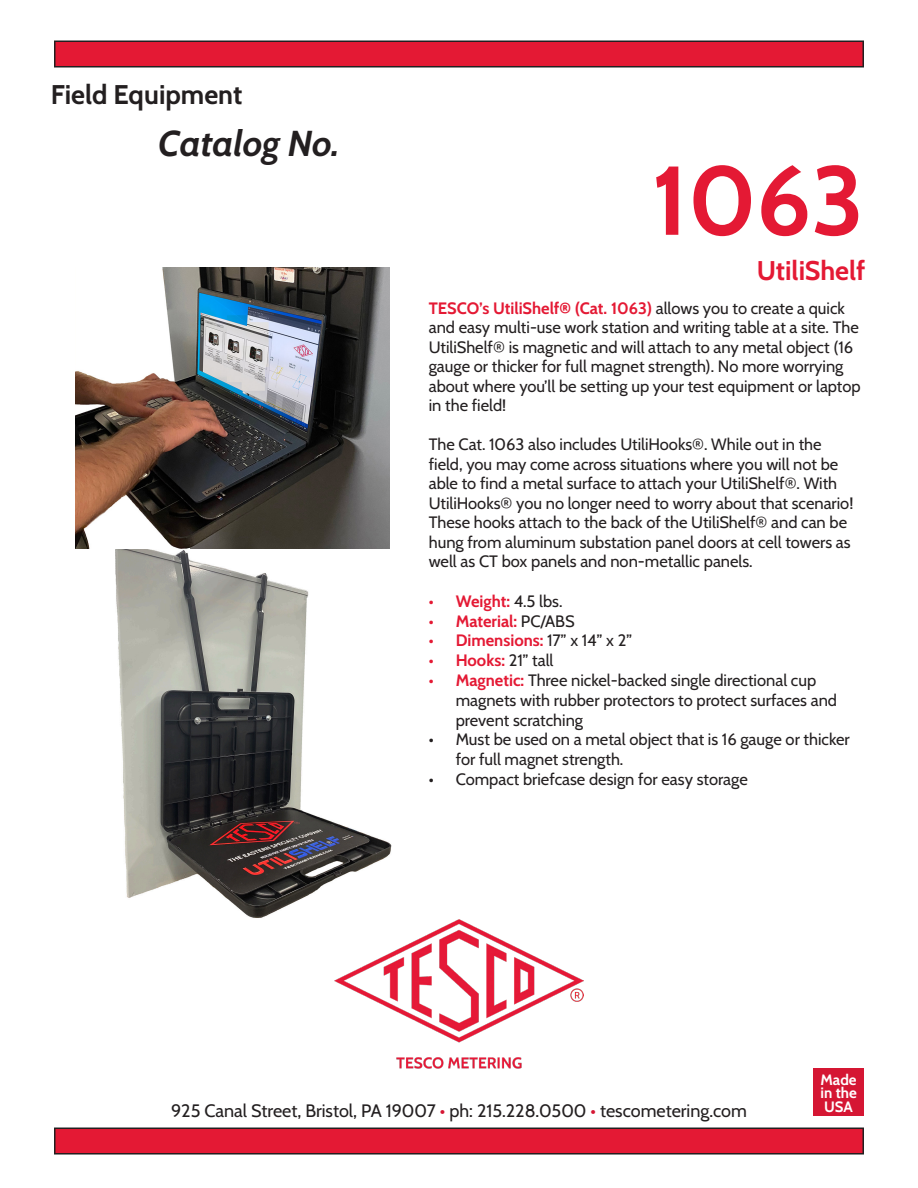
<style>
.page{position:relative;width:918px;height:1188px;background:#fff}
.page>*{position:absolute;margin:0;border:0;box-sizing:border-box;transform-origin:0 0}
.t1{font:700 97.5px "Cabin";color:#e41934}
.t2{font:italic 36px "Cabin";letter-spacing:-.005em;color:#231f20}
.t3{font:700 27px "Cabin";color:#231f20}
.t4{font:700 27px "Cabin";color:#e41934}
.t5{font:18px "Cabin";color:#231f20}
.t6{font:16.5px/19.5px "Cabin";color:#231f20}
.t7{font:700 16.5px "Cabin";color:#e41934}
.t8{font:700 15px "Cabin";color:#fff}
.s1{font-weight:700;color:#e41934}
.s2{font-weight:400;color:#231f20}
.s3{color:#d51633}
</style>
<div class="page">
<div style="left:55px;top:1128px;width:808px;height:26px;background:#e41934"></div>
<div style="left:54px;top:1128px;width:810px;height:27px;border:2px solid #231f20"></div>
<div style="left:55px;top:41px;width:808px;height:26px;background:#e41934"></div>
<div style="left:54px;top:40px;width:810px;height:28px;border:2px solid #231f20"></div>
<img style="left:334px;top:920px;width:250px;height:149px">
<div style="left:813px;top:1069px;width:51px;height:47px;background:#d51633"></div>
<img style="left:76px;top:268px;width:314px;height:280px">
<img style="left:115px;top:549px;width:282px;height:378px">
<p class="t3" style="left:51px;top:74px;width:193px">Field Equipment</p>
<p class="t2" style="left:158px;top:115px;width:182px">Catalog No.</p>
<p class="t1" style="left:652px;top:124px;width:214px">1063</p>
<p class="t4" style="left:757px;top:250px;width:110px">UtiliShelf</p>
<p class="t6" style="left:429px;top:297px;width:433px"><span class="s1">TESCO’s UtiliShelf® (Cat. 1063)</span> allows you to create a quick and easy multi-use work station and writing table at a site. The UtiliShelf® is magnetic and will attach to any metal object (16 gauge or thicker for full magnet strength). No more worrying about where you’ll be setting up your test equipment or laptop in the field!</p>
<p class="t6" style="left:429px;top:434px;width:426px">The Cat. 1063 also includes UtiliHooks®. While out in the field, you may come across situations where you will not be able to find a metal surface to attach your UtiliShelf®. With UtiliHooks® you no longer need to worry about that scenario!<br>These hooks attach to the back of the UtiliShelf® and can be hung from aluminum substation panel doors at cell towers as well as CT box panels and non-metallic panels.</p>
<p class="t7" style="left:429px;top:588px;width:135px">• Weight: <span class="s2">4.5 lbs.</span></p>
<p class="t7" style="left:429px;top:608px;width:147px">• Material: <span class="s2">PC/ABS</span></p>
<p class="t7" style="left:429px;top:628px;width:205px">• Dimensions: <span class="s2">17” x 14” x 2”</span></p>
<p class="t7" style="left:429px;top:647px;width:126px">• Hooks: <span class="s2">21” tall</span></p>
<p class="t6" style="left:456px;top:669px;width:383px;text-indent:-27px"><span class="s1">• Magnetic:</span> Three nickel-backed single directional cup magnets with rubber protectors to protect surfaces and prevent scratching</p>
<p class="t6" style="left:456px;top:729px;width:396px;text-indent:-27px">• Must be used on a metal object that is 16 gauge or thicker for full magnet strength.</p>
<p class="t6" style="left:429px;top:768px;width:321px">• Compact briefcase design for easy storage</p>
<p class="t5" style="left:171px;top:1096px;width:577px">925 Canal Street, Bristol, PA 19007 <span class="s3">•</span> ph: 215.228.0500 <span class="s3">•</span> tescometering.com</p>
<p class="t8" style="left:821px;top:1068px;width:38px">Made</p>
<p class="t8" style="left:820px;top:1081px;width:38px">in the</p>
<p class="t8" style="left:824px;top:1095px;width:30px">USA</p>
</div>
